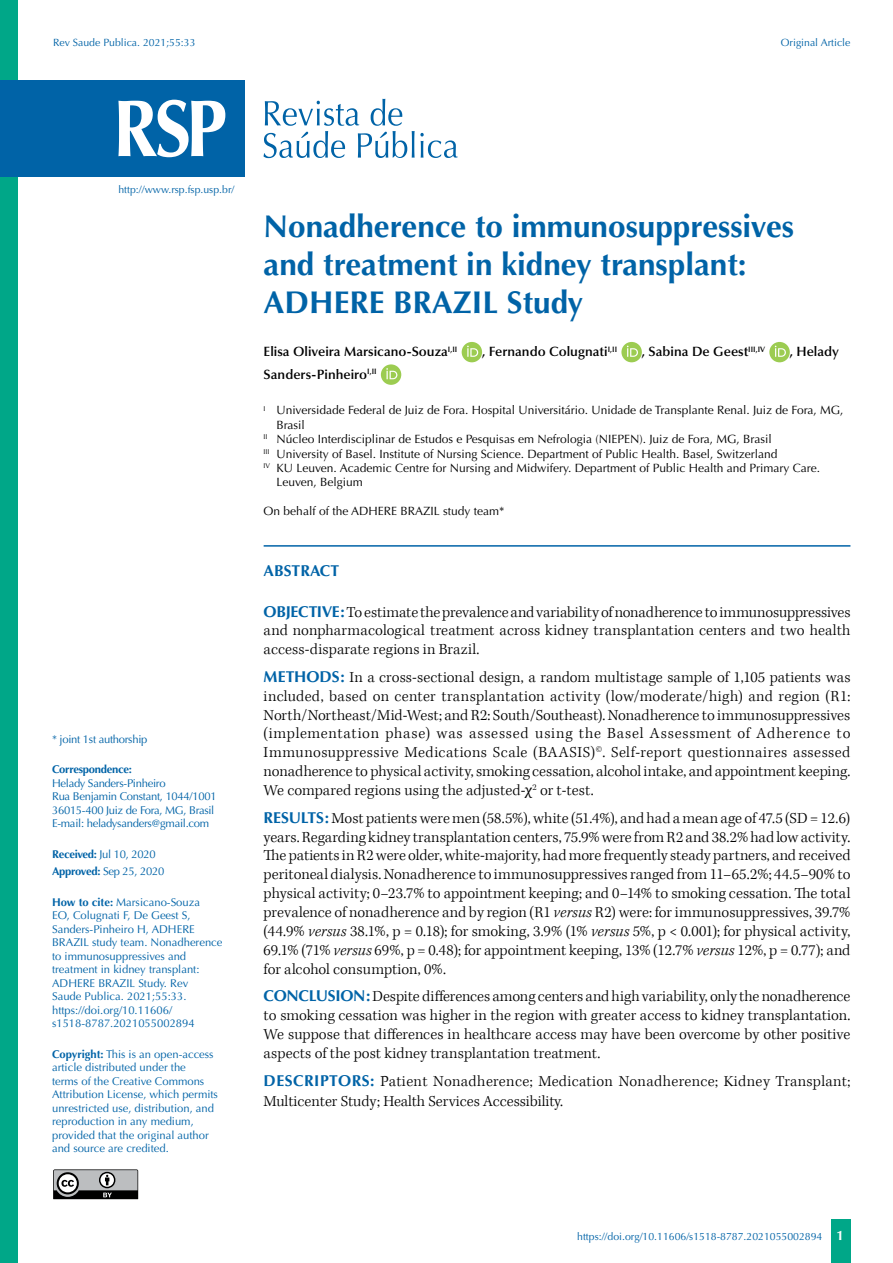
<style>
.page{position:relative;width:893px;height:1263px;background:#fff}
.page>*{position:absolute;margin:0;border:0;box-sizing:border-box;transform-origin:0 0}
.t1{font:700 31.5px/37.8px "Optima";color:#0063a7}
.t2{font:300 15.75px/18.9px "Kepler Std";letter-spacing:.005em;color:#000;text-align:justify}
.t3{font:700 15.75px "Optima";color:#0063a7}
.t4{font:600 13.5px "Optima";color:#000}
.t5{font:12px "Optima";color:#000}
.t6{font:11.25px/13.5px "Optima";color:#0063a7}
.t7{font:11.25px/13.5px "Optima";letter-spacing:-.025em;color:#0063a7}
.t8{font:700 11.25px "Optima";letter-spacing:-.025em;color:#0063a7}
.t9{font:10.5px "Optima";color:#0063a7}
.s1{font-weight:700}
.s2{font-family:"Optima";font-weight:700;color:#0063a7}
.s3{font-family:"Cambria";font-weight:400}
.s4{font-style:italic}
.s5{font-weight:700;font-size:13.5px;color:#fff}
</style>
<div class="page">
<div style="left:831px;top:1220px;width:20px;height:43px;background:#00a788"></div>
<svg style="left:53px;top:1169px;width:85px;height:30px;background:#7e7f80"></svg>
<div style="left:0;top:0;width:18px;height:1263px;background:#00a788"></div>
<hr style="left:264px;top:545px;width:586px;height:2px;background:#0063a7">
<div style="left:462px;top:342px;width:20px;height:20px;background:#9ccc51;border-radius:50%"></div>
<svg style="left:467px;top:346px;width:11px;height:11px"></svg>
<div style="left:621px;top:342px;width:21px;height:20px;background:#9ccc51;border-radius:50%"></div>
<svg style="left:627px;top:346px;width:11px;height:11px"></svg>
<div style="left:769px;top:342px;width:21px;height:20px;background:#9ccc51;border-radius:50%"></div>
<svg style="left:775px;top:346px;width:11px;height:11px"></svg>
<div style="left:381px;top:364px;width:20px;height:21px;background:#9ccc51;border-radius:50%"></div>
<svg style="left:386px;top:368px;width:11px;height:11px"></svg>
<svg style="left:263px;top:99px;width:195px;height:59px"></svg>
<div style="left:0;top:80px;width:244px;height:96px;background:#0063a7"></div>
<svg style="left:118px;top:100px;width:107px;height:57px"></svg>
<p class="t9" style="left:53px;top:36px;width:144px">Rev Saude Publica. 2021;55:33</p>
<p class="t9" style="left:781px;top:36px;width:71px">Original Article</p>
<p class="t9" style="left:118px;top:183px;width:117px">http://www.rsp.fsp.usp.br/</p>
<p class="t7" style="left:52px;top:732px;width:97px">* joint 1st authorship</p>
<p class="t8" style="left:52px;top:763px;width:81px">Correspondence:</p>
<p class="t7" style="left:52px;top:776px;width:166px">Helady Sanders-Pinheiro<br>Rua Benjamin Constant, 1044/1001<br>36015-400 Juiz de Fora, MG, Brasil<br>E-mail: heladysanders@gmail.com</p>
<p class="t7" style="left:52px;top:845px;width:114px;line-height:17.7px"><span class="s1">Received:</span> Jul 10, 2020<br><span class="s1">Approved:</span> Sep 25, 2020</p>
<p class="t6" style="left:52px;top:895px;width:172px"><span class="s1">How to cite:</span> Marsicano-Souza<br>EO, Colugnati F, De Geest S,<br>Sanders-Pinheiro H, ADHERE<br>BRAZIL study team. Nonadherence to immunosuppressives and treatment in kidney transplant:<br>ADHERE BRAZIL Study. Rev<br>Saude Publica. 2021;55:33. https://doi.org/10.11606/ s1518-8787.2021055002894</p>
<p class="t6" style="left:52px;top:1047px;width:167px"><span class="s1">Copyright:</span> This is an open-access article distributed under the<br>terms of the Creative Commons<br>Attribution License, which permits unrestricted use, distribution, and reproduction in any medium, provided that the original author and source are credited.</p>
<h1 class="t1" style="left:264px;top:208px;width:532px">Nonadherence to immunosuppressives and treatment in kidney transplant:<br>ADHERE BRAZIL Study</h1>
<p class="t4" style="left:264px;top:344px;width:195px">Elisa Oliveira Marsicano-Souza<sup>I,II</sup></p>
<p class="t4" style="left:482px;top:344px;width:137px">, Fernando Colugnati<sup>I,II</sup></p>
<p class="t4" style="left:642px;top:344px;width:125px">, Sabina De Geest<sup>III,IV</sup></p>
<p class="t4" style="left:790px;top:344px;width:51px">, Helady</p>
<p class="t4" style="left:264px;top:366px;width:114px">Sanders-Pinheiro<sup>I,II</sup></p>
<p class="t5" style="left:264px;top:403px;width:581px"><sup>I</sup> Universidade Federal de Juiz de Fora. Hospital Universitário. Unidade de Transplante Renal. Juiz de Fora, MG,</p>
<p class="t5" style="left:276px;top:418px;width:30px">Brasil</p>
<p class="t5" style="left:264px;top:432px;width:510px"><sup>II</sup> Núcleo Interdisciplinar de Estudos e Pesquisas em Nefrologia (NIEPEN). Juiz de Fora, MG, Brasil</p>
<p class="t5" style="left:264px;top:447px;width:515px"><sup>III</sup> University of Basel. Institute of Nursing Science. Department of Public Health. Basel, Switzerland</p>
<p class="t5" style="left:264px;top:461px;width:558px"><sup>IV</sup> KU Leuven. Academic Centre for Nursing and Midwifery. Department of Public Health and Primary Care.</p>
<p class="t5" style="left:276px;top:475px;width:88px">Leuven, Belgium</p>
<p class="t5" style="left:264px;top:504px;width:242px">On behalf of the ADHERE BRAZIL study team*</p>
<p class="t3" style="left:264px;top:562px;width:77px">ABSTRACT</p>
<p class="t2" style="left:264px;top:603px;width:588px"><span class="s2">OBJECTIVE:</span> To estimate the prevalence and variability of nonadherence to immunosuppressives and nonpharmacological treatment across kidney transplantation centers and two health access-disparate regions in Brazil.</p>
<p class="t2" style="left:264px;top:668px;width:588px"><span class="s2">METHODS:</span> In a cross-sectional design, a random multistage sample of 1,105 patients was included, based on center transplantation activity (low/moderate/high) and region (R1:<br>North/Northeast/Mid-West; and R2: South/Southeast). Nonadherence to immunosuppressives (implementation phase) was assessed using the Basel Assessment of Adherence to Immunosuppressive Medications Scale (BAASIS)<sup>©</sup>. Self-report questionnaires assessed nonadherence to physical activity, smoking cessation, alcohol intake, and appointment keeping.<br>We compared regions using the adjusted-<span class="s3">χ</span><sup>2</sup> or t-test.</p>
<p class="t2" style="left:264px;top:809px;width:588px"><span class="s2">RESULTS:</span> Most patients were men (58.5%), white (51.4%), and had a mean age of 47.5 (SD = 12.6) years. Regarding kidney transplantation centers, 75.9% were from R2 and 38.2% had low activity.<br>The patients in R2 were older, white-majority, had more frequently steady partners, and received peritoneal dialysis. Nonadherence to immunosuppressives ranged from 11–65.2%; 44.5–90% to physical activity; 0–23.7% to appointment keeping; and 0–14% to smoking cessation. The total prevalence of nonadherence and by region (R1 <span class="s4">versus</span> R2) were: for immunosuppressives, 39.7% (44.9% <span class="s4">versus</span> 38.1%, p = 0.18); for smoking, 3.9% (1% <span class="s4">versus</span> 5%, p &lt; 0.001); for physical activity, 69.1% (71% <span class="s4">versus</span> 69%, p = 0.48); for appointment keeping, 13% (12.7% <span class="s4">versus</span> 12%, p = 0.77); and for alcohol consumption, 0%.</p>
<p class="t2" style="left:264px;top:987px;width:588px"><span class="s2">CONCLUSION:</span> Despite differences among centers and high variability, only the nonadherence to smoking cessation was higher in the region with greater access to kidney transplantation.<br>We suppose that differences in healthcare access may have been overcome by other positive aspects of the post kidney transplantation treatment.</p>
<p class="t2" style="left:264px;top:1072px;width:588px;line-height:19.8px"><span class="s2">DESCRIPTORS:</span> Patient Nonadherence; Medication Nonadherence; Kidney Transplant;<br>Multicenter Study; Health Services Accessibility.</p>
<p class="t9" style="left:577px;top:1230px;width:268px">https://doi.org/10.11606/s1518-8787.2021055002894 <span class="s5">1</span></p>
</div>
